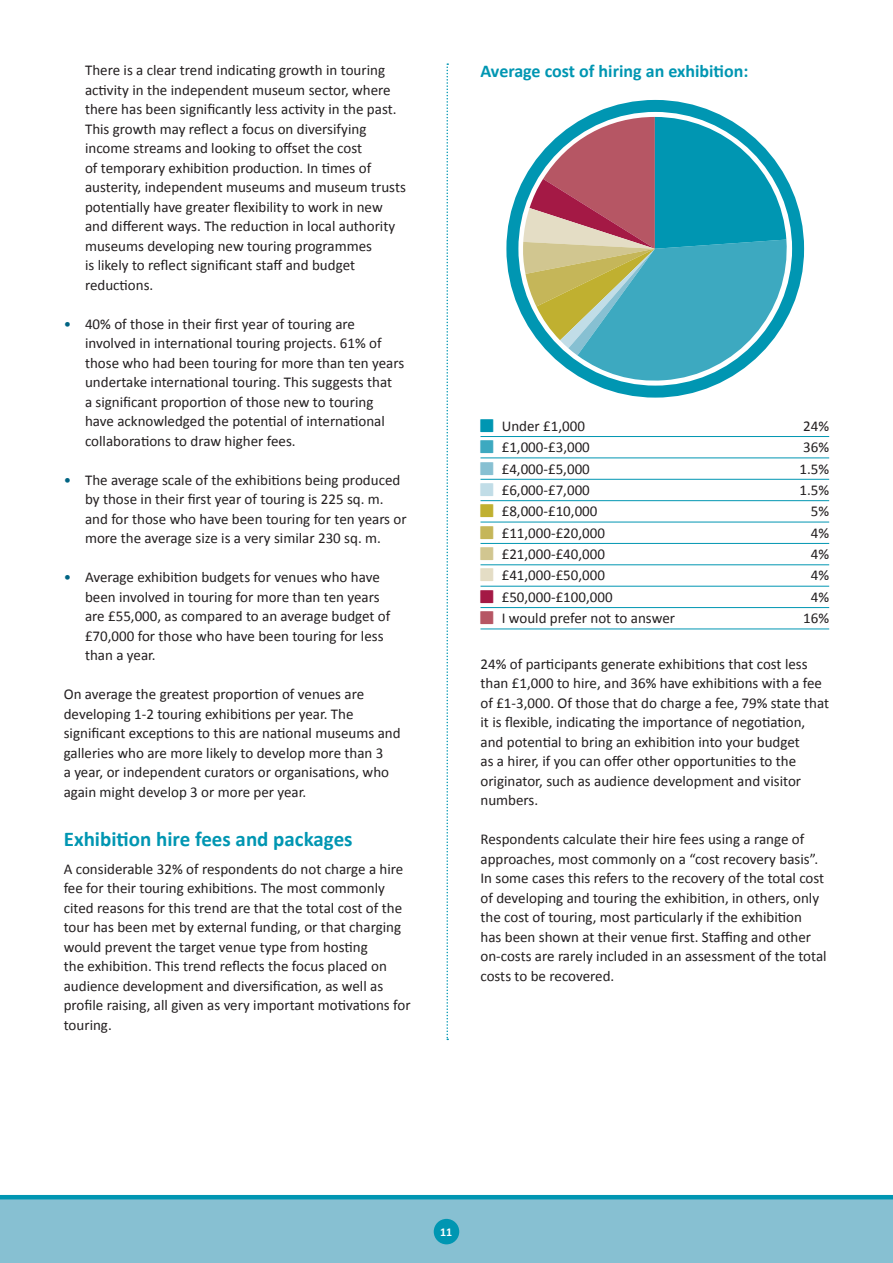
<style>
.page{position:relative;width:893px;height:1263px;background:#fff}
.page>*{position:absolute;margin:0;border:0;box-sizing:border-box;transform-origin:0 0}
.t1{font:700 21px "Calibri";color:#0096b2}
.t2{font:700 18px "Calibri";color:#0096b2}
.t3{font:15px/19.5px "Calibri";color:#231f20}
.t4{font:700 12px "Calibri";color:#fff}
.s1{color:#006483}
</style>
<div class="page">
<div style="left:0;top:1199px;width:893px;height:64px;background:#87c0d2"></div>
<div style="left:434px;top:1219px;width:25px;height:25px;background:#0096b2;border-radius:50%"></div>
<hr style="left:0;top:1195px;width:893px;height:4px;background:#0096b2">
<hr style="left:480px;top:436px;width:349px;height:1px;background:#0096b2">
<hr style="left:480px;top:457px;width:349px;height:1px;background:#0096b2">
<hr style="left:480px;top:479px;width:349px;height:1px;background:#0096b2">
<hr style="left:480px;top:500px;width:349px;height:1px;background:#0096b2">
<hr style="left:480px;top:522px;width:349px;height:1px;background:#0096b2">
<hr style="left:480px;top:543px;width:349px;height:1px;background:#0096b2">
<hr style="left:480px;top:564px;width:349px;height:1px;background:#0096b2">
<hr style="left:480px;top:586px;width:349px;height:1px;background:#0096b2">
<hr style="left:480px;top:607px;width:349px;height:1px;background:#0096b2">
<hr style="left:480px;top:629px;width:349px;height:1px;background:#0096b2">
<div style="left:506px;top:100px;width:298px;height:298px;border:12px solid #0096b2;border-radius:50%"></div>
<svg style="left:523px;top:117px;width:268px;height:265px;background:#71a6ad"></svg>
<svg style="left:446px;top:63px;width:2px;height:977px"></svg>
<p class="t3" style="left:85px;top:60px;width:322px">There is a clear trend indicating growth in touring activity in the independent museum sector, where there has been significantly less activity in the past.<br>This growth may reflect a focus on diversifying income streams and looking to offset the cost<br>of temporary exhibition production. In times of austerity, independent museums and museum trusts potentially have greater flexibility to work in new and different ways. The reduction in local authority museums developing new touring programmes<br>is likely to reflect significant staff and budget reductions.</p>
<p class="t3" style="left:85px;top:314px;width:321px;text-indent:-21px"><span class="s1">•</span> 40% of those in their first year of touring are involved in international touring projects. 61% of those who had been touring for more than ten years undertake international touring. This suggests that<br>a significant proportion of those new to touring have acknowledged the potential of international collaborations to draw higher fees.</p>
<p class="t3" style="left:85px;top:470px;width:323px;text-indent:-21px"><span class="s1">•</span> The average scale of the exhibitions being produced by those in their first year of touring is 225 sq. m. and for those who have been touring for ten years or more the average size is a very similar 230 sq. m.</p>
<p class="t3" style="left:85px;top:567px;width:307px;text-indent:-21px"><span class="s1">•</span> Average exhibition budgets for venues who have been involved in touring for more than ten years are £55,000, as compared to an average budget of £70,000 for those who have been touring for less than a year.</p>
<p class="t3" style="left:64px;top:684px;width:338px">On average the greatest proportion of venues are developing 1-2 touring exhibitions per year. The significant exceptions to this are national museums and galleries who are more likely to develop more than 3<br>a year, or independent curators or organisations, who again might develop 3 or more per year.</p>
<h1 class="t1" style="left:64px;top:825px;width:290px">Exhibition hire fees and packages</h1>
<p class="t3" style="left:64px;top:859px;width:348px">A considerable 32% of respondents do not charge a hire fee for their touring exhibitions. The most commonly cited reasons for this trend are that the total cost of the tour has been met by external funding, or that charging would prevent the target venue type from hosting<br>the exhibition. This trend reflects the focus placed on audience development and diversification, as well as profile raising, all given as very important motivations for touring.</p>
<p class="t2" style="left:480px;top:60px;width:269px">Average cost of hiring an exhibition:</p>
<p class="t3" style="left:502px;top:416px;width:85px">Under £1,000</p>
<p class="t3" style="left:803px;top:416px;width:27px">24%</p>
<p class="t3" style="left:502px;top:437px;width:90px">£1,000-£3,000</p>
<p class="t3" style="left:803px;top:437px;width:27px">36%</p>
<p class="t3" style="left:502px;top:459px;width:90px">£4,000-£5,000</p>
<p class="t3" style="left:799px;top:459px;width:31px">1.5%</p>
<p class="t3" style="left:502px;top:480px;width:90px">£6,000-£7,000</p>
<p class="t3" style="left:799px;top:480px;width:31px">1.5%</p>
<p class="t3" style="left:502px;top:502px;width:97px">£8,000-£10,000</p>
<p class="t3" style="left:811px;top:502px;width:20px">5%</p>
<p class="t3" style="left:502px;top:523px;width:105px">£11,000-£20,000</p>
<p class="t3" style="left:811px;top:523px;width:20px">4%</p>
<p class="t3" style="left:502px;top:544px;width:105px">£21,000-£40,000</p>
<p class="t3" style="left:811px;top:544px;width:20px">4%</p>
<p class="t3" style="left:502px;top:566px;width:105px">£41,000-£50,000</p>
<p class="t3" style="left:811px;top:566px;width:20px">4%</p>
<p class="t3" style="left:502px;top:587px;width:112px">£50,000-£100,000</p>
<p class="t3" style="left:811px;top:587px;width:20px">4%</p>
<p class="t3" style="left:502px;top:608px;width:175px">I would prefer not to answer</p>
<p class="t3" style="left:803px;top:608px;width:27px">16%</p>
<p class="t3" style="left:480px;top:654px;width:350px">24% of participants generate exhibitions that cost less than £1,000 to hire, and 36% have exhibitions with a fee of £1-3,000. Of those that do charge a fee, 79% state that it is flexible, indicating the importance of negotiation, and potential to bring an exhibition into your budget<br>as a hirer, if you can offer other opportunities to the originator, such as audience development and visitor numbers.</p>
<p class="t3" style="left:480px;top:829px;width:348px">Respondents calculate their hire fees using a range of approaches, most commonly on a “cost recovery basis”.<br>In some cases this refers to the recovery of the total cost of developing and touring the exhibition, in others, only the cost of touring, most particularly if the exhibition<br>has been shown at their venue first. Staffing and other on-costs are rarely included in an assessment of the total costs to be recovered.</p>
<p class="t4" style="left:440px;top:1224px;width:14px">11</p>
</div>
